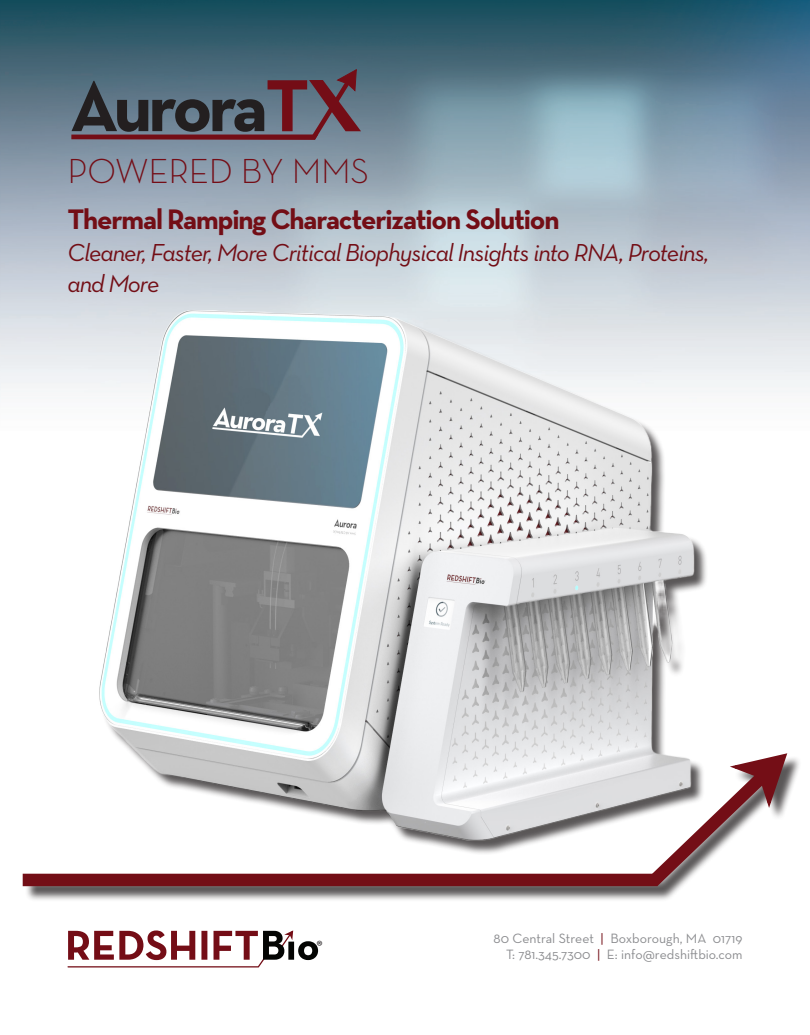
<style>
.page{position:relative;width:810px;height:1035px;background:#fff}
.page>*{position:absolute;margin:0;border:0;box-sizing:border-box;transform-origin:0 0}
.t1{font:700 73.38px "Neutraface Text";letter-spacing:-.065em;color:#231f20}
.t2{font:300 35.38px "Neutraface Text";letter-spacing:-.01em;color:#740d16}
.No_TOC_Headers_1{font:700 28.75px "Neutraface Text";letter-spacing:-.04em;color:#730e16}
.No_TOC_Headers_1-2{font:italic 25px/31.2px "Neutraface Text";letter-spacing:-.04em;color:#730e16}
.t3{font:15px "Myriad Pro";color:#231f20}
.t4{font:13.75px/16.5px "Neutraface Text";color:#8c8d90;text-align:right}
.s1{font-size:75px;color:#740d16}
.s2{color:#730e16}
</style>
<div class="page">
<img style="left:0;top:0;width:810px;height:220px">
<div style="left:25px;top:756px;width:777px;height:146px;background:#231f20;opacity:.75"></div>
<svg style="left:635px;top:891px;width:155px;height:8px"></svg>
<svg style="left:71px;top:69px;width:290px;height:71px;background:#636d7d"></svg>
<svg style="left:68px;top:930px;width:250px;height:38px"></svg>
<img style="left:0;top:220px;width:810px;height:671px">
<p class="t1" style="left:70px;top:59px;width:241px">Aurora<span class="s1">T</span></p>
<p class="t2" style="left:68px;top:149px;width:303px">POWERED BY MMS</p>
<p class="No_TOC_Headers_1" style="left:68px;top:201px;width:494px">Thermal Ramping Characterization Solution</p>
<p class="No_TOC_Headers_1-2" style="left:68px;top:236px;width:643px">Cleaner, Faster, More Critical Biophysical Insights into RNA, Proteins, and More</p>
<p class="t3" style="left:317px;top:936px;width:8px">®</p>
<p class="t4" style="left:494px;top:930px;width:250px">80 Central Street <span class="s2">|</span> Boxborough, MA 01719<br>T: 781.345.7300 <span class="s2">|</span> E: info@redshiftbio.com</p>
</div>
